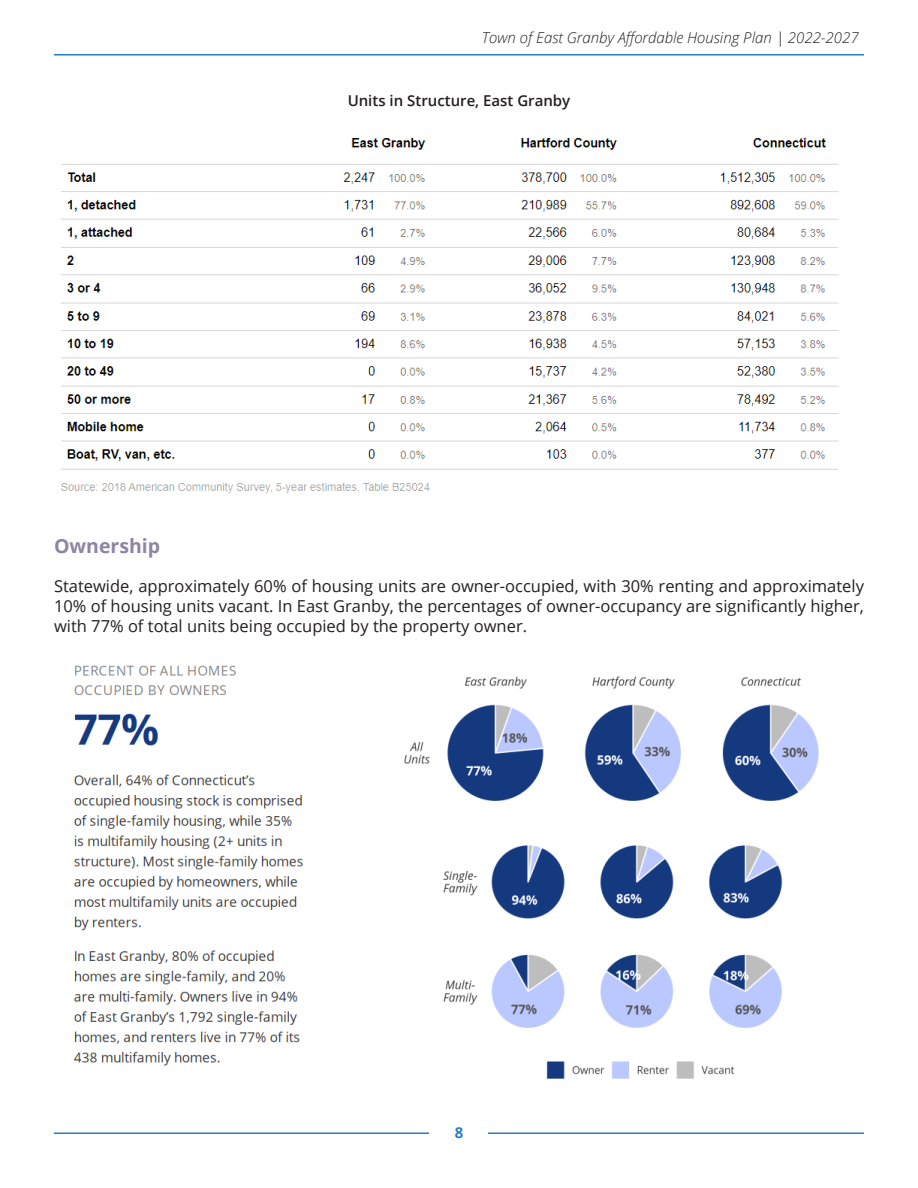
<style>
.page{position:relative;width:918px;height:1188px;background:#fff}
.page>*{position:absolute;margin:0;border:0;box-sizing:border-box;transform-origin:0 0}
.Subsection_Heading{font:700 19.5px "Open Sans";color:#8f84a1}
.body{font:16.5px/19.8px "Open Sans";color:#231f20;text-align:justify}
.t1{font:italic 300 15px "Open Sans";color:#231f20}
.table_title{font:600 15px "Open Sans";color:#231f20}
.t2{font:700 15px "Open Sans";color:#257fc3}
</style>
<div class="page">
<hr style="left:54px;top:1132px;width:810px;height:2px;background:#257fc3">
<div style="left:430px;top:1105px;width:58px;height:55px;background:#fff"></div>
<hr style="left:54px;top:54px;width:810px;height:2px;background:#257fc3">
<img style="left:61px;top:138px;width:778px;height:356px">
<img style="left:73px;top:665px;width:746px;height:414px">
<p class="t1" style="left:482px;top:27px;width:378px">Town of East Granby Affordable Housing Plan | 2022-2027</p>
<p class="table_title" style="left:348px;top:90px;width:224px">Units in Structure, East Granby</p>
<p class="Subsection_Heading" style="left:54px;top:532px;width:108px">Ownership</p>
<p class="body" style="left:54px;top:576px;width:811px">Statewide, approximately 60% of housing units are owner-occupied, with 30% renting and approximately 10% of housing units vacant. In East Granby, the percentages of owner-occupancy are significantly higher, with 77% of total units being occupied by the property owner.</p>
<p class="t2" style="left:455px;top:1122px;width:10px">8</p>
</div>
